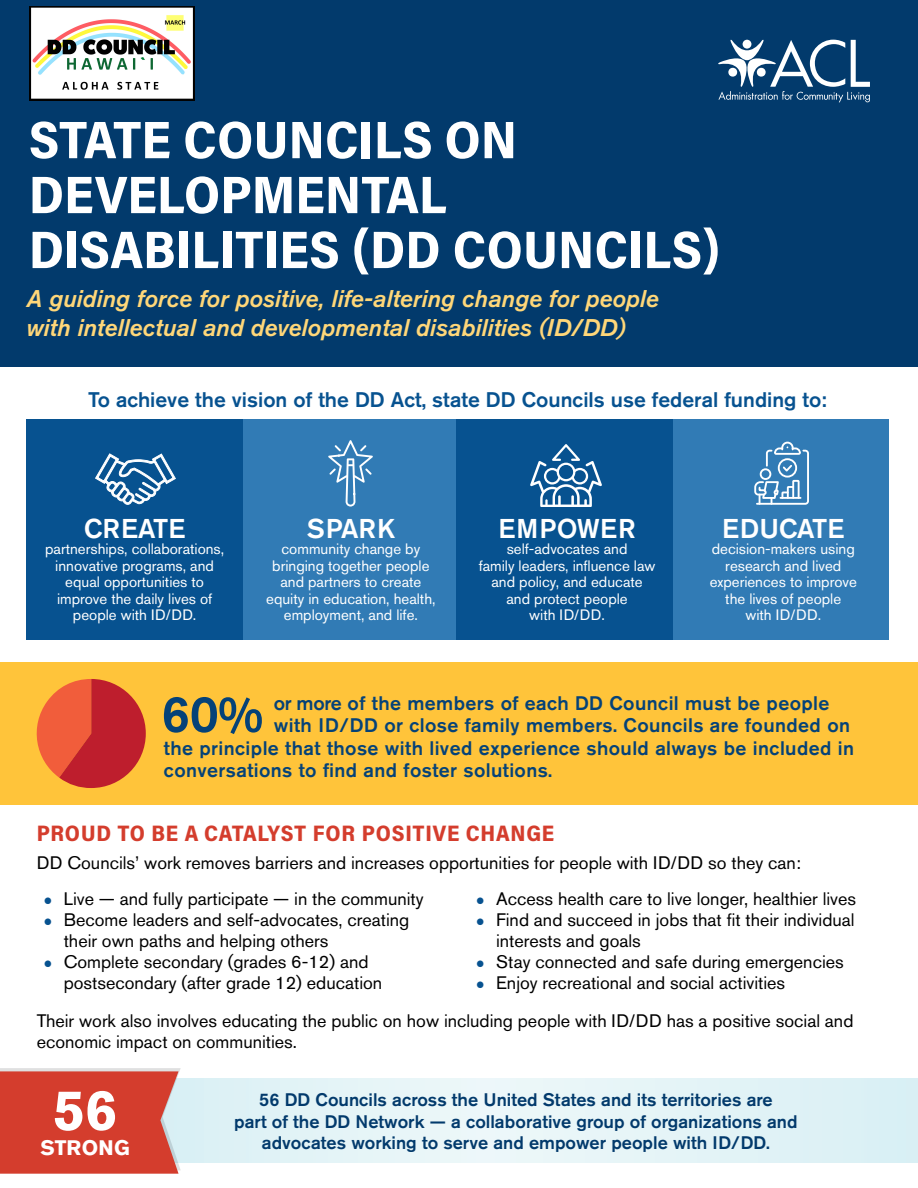
<style>
.page{position:relative;width:918px;height:1188px;background:#fff}
.page>*{position:absolute;margin:0;border:0;box-sizing:border-box;transform-origin:0 0}
.t1{font:700 56.7px "Akzidenz Grotesk BE";color:#fff}
.t2{font:53.1px/54.9px "Acumin Variable Concept";letter-spacing:.005em;color:#fff}
.t3{font:500 51.3px "Akzidenz Grotesk BE";color:#054278}
.t4{font:500 27px "Akzidenz Grotesk BE";color:#fff}
.t5{font:500 27px "Akzidenz Grotesk BE";letter-spacing:.03em;color:#fff}
.t6{font:italic 500 24px/28.5px "Akzidenz Grotesk BE";color:#ffd779}
.t7{font:22.5px "Acumin Variable Concept";letter-spacing:.03em;color:#d43d2d}
.t8{font:500 21px "Akzidenz Grotesk BE";color:#075290}
.t9{font:700 20.85px "Akzidenz Grotesk BE";color:#fff}
.t10{font:500 19.5px "Akzidenz Grotesk BE";letter-spacing:.02em;color:#054278}
.t11{font:18px/21px "Akzidenz Grotesk BE";color:#000}
.t12{font:500 18px/21.3px "Akzidenz Grotesk BE";color:#023a6c;text-align:center}
.t13{font:15px/16.5px "Akzidenz Grotesk BE";color:#fff;text-align:center}
.t14{font:15px/21px "Helvetica";color:#075290}
.s1{font-family:"Helvetica";font-size:15px;color:#075290}
</style>
<div class="page">
<div style="left:0;top:0;width:918px;height:366px;background:#023a6c"></div>
<svg style="left:718px;top:40px;width:152px;height:62px"></svg>
<div style="left:243px;top:420px;width:216px;height:220px;background:#317bb5"></div>
<div style="left:672px;top:420px;width:216px;height:220px;background:#317bb5"></div>
<div style="left:27px;top:420px;width:216px;height:220px;background:#075290"></div>
<div style="left:456px;top:420px;width:216px;height:220px;background:#075290"></div>
<svg style="left:530px;top:444px;width:72px;height:63px"></svg>
<svg style="left:328px;top:440px;width:45px;height:67px"></svg>
<svg style="left:95px;top:453px;width:81px;height:52px"></svg>
<svg style="left:754px;top:441px;width:55px;height:64px"></svg>
<div style="left:0;top:662px;width:918px;height:143px;background:#ffc43a"></div>
<div style="left:146px;top:1079px;width:772px;height:83px;background:#e3f3f7"></div>
<svg style="left:0;top:1068px;width:181px;height:106px;background:#d44d3f"></svg>
<svg style="left:36px;top:679px;width:110px;height:109px"></svg>
<img style="left:29px;top:7px;width:165px;height:94px">
<h1 class="t2" style="left:29px;top:110px;width:693px">STATE COUNCILS ON<br>DEVELOPMENTAL<br>DISABILITIES (DD COUNCILS)</h1>
<p class="t6" style="left:27px;top:285px;width:634px">A guiding force for positive, life-altering change for people with intellectual and developmental disabilities (ID/DD)</p>
<p class="t8" style="left:88px;top:387px;width:740px">To achieve the vision of the DD Act, state DD Councils use federal funding to:</p>
<p class="t4" style="left:84px;top:512px;width:103px">CREATE</p>
<p class="t13" style="left:45px;top:541px;width:181px">partnerships, collaborations, innovative programs, and equal opportunities to improve the daily lives of people with ID/DD.</p>
<p class="t4" style="left:307px;top:512px;width:90px">SPARK</p>
<p class="t13" style="left:266px;top:541px;width:171px">community change by bringing together people and partners to create equity in education, health, employment, and life.</p>
<p class="t5" style="left:498px;top:512px;width:139px">EMPOWER</p>
<p class="t13" style="left:479px;top:541px;width:178px">self-advocates and<br>family leaders, influence law and policy, and educate and protect people<br>with ID/DD.</p>
<p class="t4" style="left:722px;top:512px;width:124px">EDUCATE</p>
<p class="t13" style="left:710px;top:541px;width:149px">decision-makers using research and lived experiences to improve the lives of people<br>with ID/DD.</p>
<p class="t3" style="left:161px;top:683px;width:103px">60%</p>
<p class="t10" style="left:274px;top:691px;width:557px">or more of the members of each DD Council must be people</p>
<p class="t10" style="left:274px;top:713px;width:578px">with ID/DD or close family members. Councils are founded on</p>
<p class="t10" style="left:164px;top:736px;width:692px">the principle that those with lived experience should always be included in</p>
<p class="t10" style="left:164px;top:758px;width:390px">conversations to find and foster solutions.</p>
<h2 class="t7" style="left:37px;top:818px;width:519px">PROUD TO BE A CATALYST FOR POSITIVE CHANGE</h2>
<p class="t11" style="left:37px;top:852px;width:766px">DD Councils’ work removes barriers and increases opportunities for people with ID/DD so they can:</p>
<p class="t11" style="left:43px;top:888px;width:382px"><span class="s1">●</span> Live — and fully participate — in the community</p>
<p class="t11" style="left:64px;top:909px;width:347px">Become leaders and self-advocates, creating their own paths and helping others</p>
<p class="t11" style="left:64px;top:951px;width:320px">Complete secondary (grades 6-12) and postsecondary (after grade 12) education</p>
<p class="t11" style="left:476px;top:888px;width:382px"><span class="s1">●</span> Access health care to live longer, healthier lives</p>
<p class="t11" style="left:496px;top:909px;width:360px">Find and succeed in jobs that fit their individual interests and goals</p>
<p class="t11" style="left:496px;top:951px;width:349px">Stay connected and safe during emergencies</p>
<p class="t11" style="left:496px;top:972px;width:291px">Enjoy recreational and social activities</p>
<p class="t14" style="left:476px;top:910px;width:11px">●</p>
<p class="t14" style="left:476px;top:952px;width:11px">● ●</p>
<p class="t11" style="left:37px;top:1010px;width:818px">Their work also involves educating the public on how including people with ID/DD has a positive social and economic impact on communities.</p>
<p class="t1" style="left:53px;top:1078px;width:65px">56</p>
<p class="t9" style="left:41px;top:1136px;width:91px">STRONG</p>
<p class="t14" style="left:43px;top:910px;width:11px">●</p>
<p class="t14" style="left:43px;top:952px;width:11px">●</p>
<p class="t12" style="left:234px;top:1089px;width:565px">56 DD Councils across the United States and its territories are<br>part of the DD Network — a collaborative group of organizations and advocates working to serve and empower people with ID/DD.</p>
</div>
